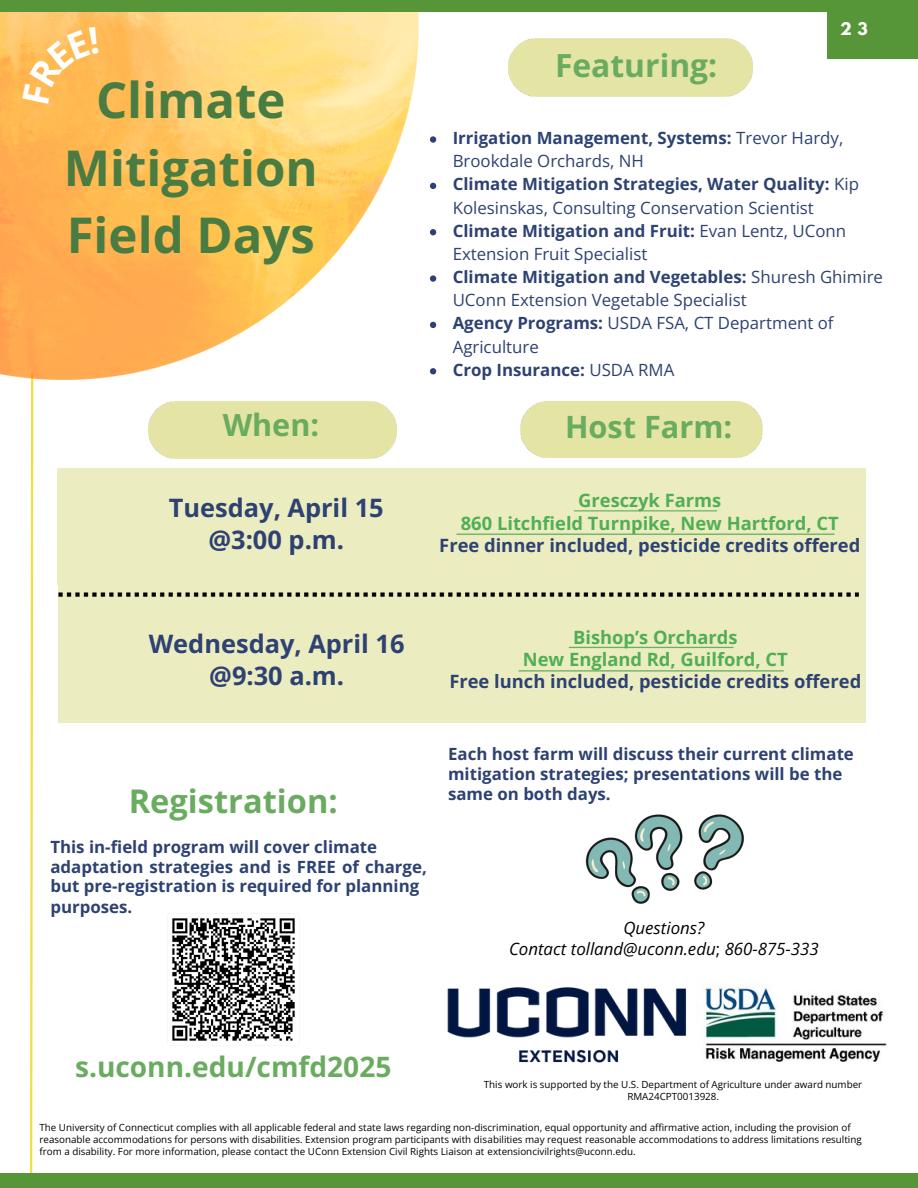
<style>
.page{position:relative;width:918px;height:1188px;background:#fff}
.page>*{position:absolute;margin:0;border:0;box-sizing:border-box;transform-origin:0 0}
.t1{font:700 49.2px/67.3px "Open Sans";color:#497c42;text-align:center}
.t2{font:700 32.7px "Open Sans";color:#69ac5f}
.t3{font:700 31.8px "Open Sans";color:#69ac5f}
.t4{font:700 30.75px "Open Sans";color:#69ac5f}
.t5{font:700 30.6px "Open Sans";color:#69ac5f}
.t6{font:700 28.05px "Open Sans";color:#69ac5f}
.t7{font:700 25.35px/31.8px "Open Sans";color:#2d4272;text-align:center}
.t8{font:700 18.3px/22.2px "Open Sans";color:#50af55;text-align:center}
.t9{font:700 18.3px/22.2px "Open Sans";color:#2d4272;text-align:center}
.t10{font:16.8px/23.1px "Open Sans";color:#2d4272}
.t11{font:700 16.8px/20px "Open Sans";color:#2d4272}
.t12{font:italic 16.8px/21px "Open Sans";color:#000;text-align:center}
.t13{font:700 15.45px "League Spartan";color:#fff}
.t14{font:9.9px/12.3px "Open Sans";color:#000;text-align:center}
.s1{font-weight:700}
.s2{color:#2d4272}
.s3{color:#50af55}
.s4{font-style:normal}
</style>
<div class="page">
<img style="left:149px;top:401px;width:247px;height:58px">
<div style="left:520px;top:401px;width:243px;height:57px;background:#e4e4a5"></div>
<img style="left:508px;top:38px;width:245px;height:59px">
<img style="left:447px;top:987px;width:240px;height:76px">
<svg style="left:30px;top:380px;width:4px;height:793px"></svg>
<img style="left:0;top:12px;width:418px;height:368px">
<img style="left:172px;top:918px;width:123px;height:123px">
<img style="left:703px;top:985px;width:184px;height:77px">
<div style="left:57px;top:468px;width:809px;height:255px;background:#ececc1"></div>
<svg style="left:430px;top:136px;width:6px;height:7px"></svg>
<svg style="left:430px;top:183px;width:6px;height:6px"></svg>
<svg style="left:430px;top:229px;width:6px;height:6px"></svg>
<svg style="left:430px;top:275px;width:6px;height:7px"></svg>
<svg style="left:430px;top:322px;width:6px;height:6px"></svg>
<svg style="left:430px;top:368px;width:6px;height:6px"></svg>
<img style="left:585px;top:814px;width:159px;height:90px">
<div style="left:0;top:0;width:918px;height:12px;background:#569639"></div>
<div style="left:0;top:1173px;width:918px;height:15px;background:#569639"></div>
<div style="left:827px;top:6px;width:91px;height:53px;background:#569639"></div>
<svg style="left:22px;top:27px;width:77px;height:77px;background:#ffbb56"></svg>
<p class="t1" style="left:64px;top:65px;width:256px">Climate<br>Mitigation<br>Field Days</p>
<p class="t5" style="left:223px;top:403px;width:98px">When:</p>
<h2 class="t7" style="left:169px;top:491px;width:216px">Tuesday, April 15 @3:00 p.m.</h2>
<p class="t3" style="left:555px;top:43px;width:164px">Featuring:</p>
<h4 class="t13" style="left:840px;top:21px;width:29px">2 3</h4>
<p class="t10" style="left:453px;top:126px;width:432px"><span class="s1">Irrigation Management, Systems:</span> Trevor Hardy, Brookdale Orchards, NH<br><span class="s1">Climate Mitigation Strategies, Water Quality:</span> Kip Kolesinskas, Consulting Conservation Scientist <span class="s1">Climate Mitigation and Fruit:</span> Evan Lentz, UConn Extension Fruit Specialist<br><span class="s1">Climate Mitigation and Vegetables:</span> Shuresh Ghimire UConn Extension Vegetable Specialist<br><span class="s1">Agency Programs:</span> USDA FSA, CT Department of Agriculture<br><span class="s1">Crop Insurance:</span> USDA RMA</p>
<p class="t4" style="left:565px;top:405px;width:169px">Host Farm:</p>
<p class="t8" style="left:439px;top:489px;width:423px">Gresczyk Farms<br>860 Litchfield Turnpike, New Hartford, CT<br><span class="s2">Free dinner included, pesticide credits offered</span></p>
<h5 class="t7" style="left:149px;top:627px;width:257px">Wednesday, April 16 @9:30 a.m.</h5>
<p class="t2" style="left:129px;top:778px;width:211px">Registration:</p>
<p class="t11" style="left:50px;top:836px;width:328px">This in-field program will cover climate</p>
<h1 class="t11" style="left:50px;top:856px;width:378px;line-height:19.2px">adaptation strategies and is FREE of charge, but pre-registration is required for planning</h1>
<p class="t11" style="left:50px;top:896px;width:83px">purposes.</p>
<h2 class="t9" style="left:449px;top:625px;width:413px"><span class="s3">Bishop’s Orchards<br>New England Rd, Guilford, CT<br></span>Free lunch included, pesticide credits offered</h2>
<h2 class="t11" style="left:448px;top:743px;width:407px">Each host farm will discuss their current climate mitigation strategies; presentations will be the same on both days.</h2>
<p class="t12" style="left:509px;top:917px;width:311px">Questions?<br>Contact tolland@uconn.edu<span class="s4">;</span> 860-875-333</p>
<p class="t6" style="left:75px;top:1047px;width:318px">s.uconn.edu/cmfd2025</p>
<p class="t14" style="left:484px;top:1078px;width:380px">This work is supported by the U.S. Department of Agriculture under award number<br>RMA24CPT0013928.</p>
<p class="t14" style="left:40px;top:1121px;width:813px">The University of Connecticut complies with all applicable federal and state laws regarding non-discrimination, equal opportunity and affirmative action, including the provision of</p>
<h3 class="t14" style="left:40px;top:1133px;width:824px">reasonable accommodations for persons with disabilities. Extension program participants with disabilities may request reasonable accommodations to address limitations resulting</h3>
<h4 class="t14" style="left:40px;top:1145px;width:598px">from a disability. For more information, please contact the UConn Extension Civil Rights Liaison at extensioncivilrights@uconn.edu.</h4>
</div>
